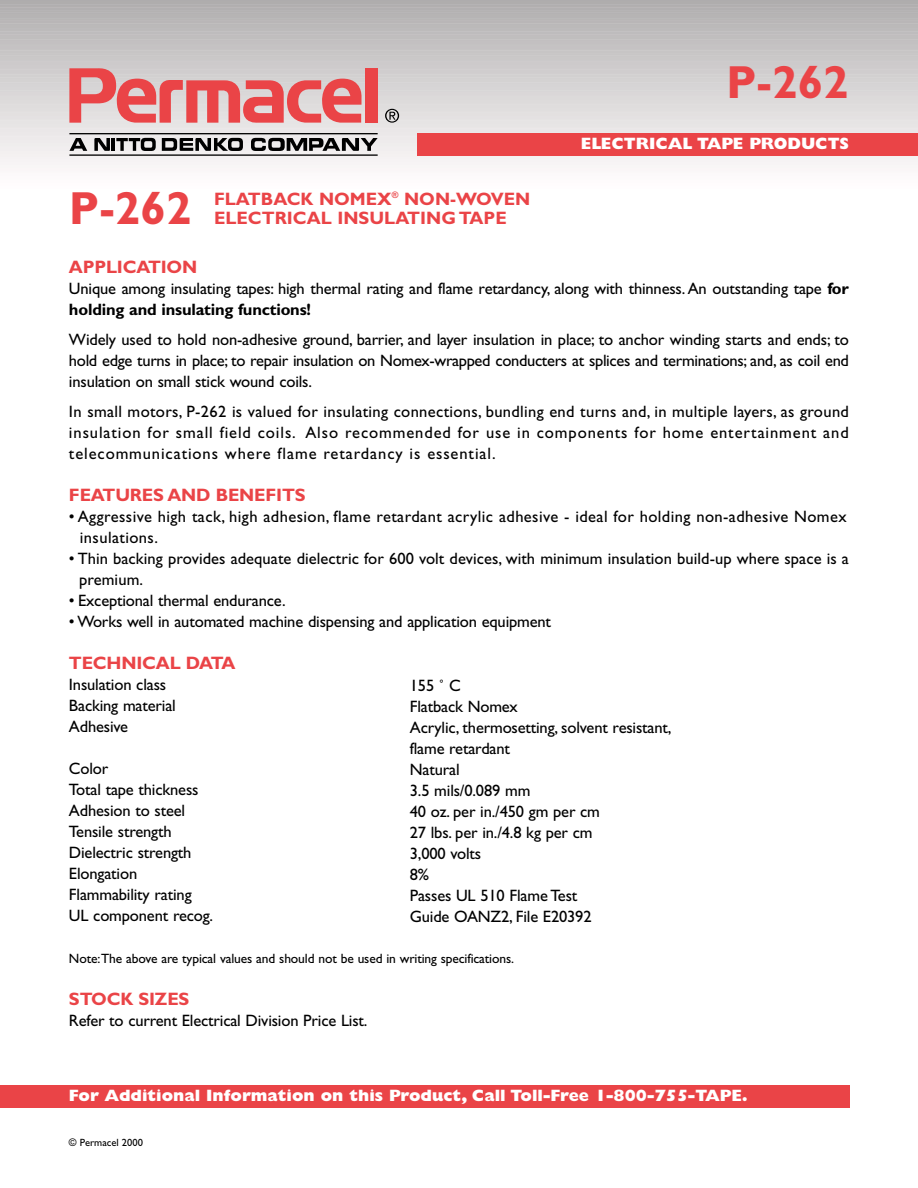
<style>
.page{position:relative;width:918px;height:1188px;background:#fff}
.page>*{position:absolute;margin:0;border:0;box-sizing:border-box;transform-origin:0 0}
.t1{font:700 46.5px "Gill Sans";color:#ea4447}
.t2{font:700 18px/19.5px "Gill Sans";letter-spacing:-.01em;color:#ea4447}
.t3{font:16.5px/21px "Gill Sans";letter-spacing:-.01em;color:#000}
.t4{font:16.5px/21px "Gill Sans";letter-spacing:.025em;color:#000}
.t5{font:800 16.5px "Gill Sans";color:#fff}
.t6{font:13.5px "Gill Sans";letter-spacing:-.01em;color:#000}
.t7{font:10.5px "Gill Sans";color:#000}
.s1{font-weight:700}
</style>
<div class="page">
<hr style="left:0;top:0;width:918px;height:4px;background:#afadad">
<hr style="left:0;top:3px;width:918px;height:4px;background:#b0aeaf">
<hr style="left:0;top:6px;width:918px;height:4px;background:#b2b0b1">
<div style="left:0;top:9px;width:918px;height:5px;background:#b4b2b2"></div>
<hr style="left:0;top:14px;width:918px;height:4px;background:#b6b4b4">
<div style="left:0;top:17px;width:918px;height:5px;background:#b8b6b6"></div>
<hr style="left:0;top:22px;width:918px;height:4px;background:#bab8b9">
<div style="left:0;top:25px;width:918px;height:5px;background:#bbb9b9"></div>
<hr style="left:0;top:30px;width:918px;height:4px;background:#bebcbd">
<div style="left:0;top:33px;width:918px;height:5px;background:#c0bdbe"></div>
<hr style="left:0;top:38px;width:918px;height:4px;background:#c2bfc0">
<div style="left:0;top:41px;width:918px;height:5px;background:#c3c0c1"></div>
<hr style="left:0;top:46px;width:918px;height:4px;background:#c5c2c3">
<hr style="left:0;top:49px;width:918px;height:4px;background:#c7c5c5">
<div style="left:0;top:52px;width:918px;height:5px;background:#c8c6c6"></div>
<hr style="left:0;top:57px;width:918px;height:4px;background:#cac8c8">
<div style="left:0;top:60px;width:918px;height:5px;background:#cdcacb"></div>
<hr style="left:0;top:65px;width:918px;height:4px;background:#cecbcc">
<div style="left:0;top:68px;width:918px;height:5px;background:#d0cdce"></div>
<hr style="left:0;top:73px;width:918px;height:4px;background:#d2d0d0">
<div style="left:0;top:76px;width:918px;height:5px;background:#d3d1d1"></div>
<hr style="left:0;top:81px;width:918px;height:4px;background:#d5d3d4">
<div style="left:0;top:84px;width:918px;height:5px;background:#d6d4d5"></div>
<hr style="left:0;top:89px;width:918px;height:4px;background:#d8d6d7">
<hr style="left:0;top:92px;width:918px;height:4px;background:#dad7d8">
<div style="left:0;top:95px;width:918px;height:5px;background:#dcdada"></div>
<hr style="left:0;top:100px;width:918px;height:4px;background:#dddbdb">
<div style="left:0;top:103px;width:918px;height:5px;background:#dfdddd"></div>
<hr style="left:0;top:108px;width:918px;height:4px;background:#e0dede">
<div style="left:0;top:111px;width:918px;height:5px;background:#e3e0e0"></div>
<hr style="left:0;top:116px;width:918px;height:4px;background:#e4e1e2">
<div style="left:0;top:119px;width:918px;height:5px;background:#e6e4e4"></div>
<hr style="left:0;top:124px;width:918px;height:4px;background:#e7e5e5">
<div style="left:0;top:127px;width:918px;height:5px;background:#eae7e8"></div>
<hr style="left:0;top:132px;width:918px;height:4px;background:#ebe8e9">
<svg style="left:69px;top:134px;width:309px;height:1px"></svg>
<hr style="left:0;top:135px;width:918px;height:4px;background:#edeaeb">
<div style="left:0;top:138px;width:918px;height:5px;background:#eeebec"></div>
<hr style="left:0;top:143px;width:918px;height:4px;background:#efeded">
<div style="left:0;top:146px;width:918px;height:5px;background:#f1eeef"></div>
<hr style="left:0;top:151px;width:918px;height:4px;background:#f3f0f0">
<div style="left:0;top:154px;width:918px;height:5px;background:#f4f1f1"></div>
<hr style="left:0;top:159px;width:918px;height:4px;background:#f6f3f4">
<div style="left:0;top:162px;width:918px;height:5px;background:#f7f4f5"></div>
<hr style="left:0;top:167px;width:918px;height:4px;background:#faf6f7">
<div style="left:0;top:170px;width:918px;height:5px;background:#fbf8f8"></div>
<hr style="left:0;top:175px;width:918px;height:4px;background:#fdfafb">
<div style="left:0;top:178px;width:918px;height:5px;background:#fefbfc"></div>
<div style="left:365px;top:68px;width:13px;height:55px;background:#ea4447"></div>
<svg style="left:69px;top:68px;width:293px;height:55px"></svg>
<svg style="left:69px;top:138px;width:18px;height:13px"></svg>
<svg style="left:94px;top:138px;width:62px;height:13px"></svg>
<svg style="left:251px;top:138px;width:127px;height:13px"></svg>
<svg style="left:162px;top:138px;width:81px;height:13px"></svg>
<hr style="left:69px;top:133px;width:309px;height:1px;background:#000">
<hr style="left:69px;top:154px;width:309px;height:2px;background:#000">
<svg style="left:385px;top:109px;width:14px;height:14px"></svg>
<div style="left:417px;top:133px;width:501px;height:23px;background:#ea4447"></div>
<div style="left:0;top:1086px;width:850px;height:22px;background:#ea4447"></div>
<h1 class="t1" style="left:726px;top:67px;width:124px">P-262</h1>
<h1 class="t1" style="left:69px;top:192px;width:124px">P-262</h1>
<p class="t2" style="left:214px;top:191px;width:318px">FLATBACK NOMEX<sup>®</sup> NON-WOVEN<br>ELECTRICAL INSULATING TAPE</p>
<p class="t5" style="left:581px;top:137px;width:270px">ELECTRICAL TAPE PRODUCTS</p>
<p class="t2" style="left:69px;top:259px;width:130px">APPLICATION</p>
<p class="t3" style="left:69px;top:280px;width:781px">Unique among insulating tapes: high thermal rating and flame retardancy, along with thinness. An outstanding tape <span class="s1">for holding and insulating functions!</span></p>
<p class="t3" style="left:69px;top:331px;width:782px;text-align:justify">Widely used to hold non-adhesive ground, barrier, and layer insulation in place; to anchor winding starts and ends; to hold edge turns in place; to repair insulation on Nomex-wrapped conducters at splices and terminations; and, as coil end insulation on small stick wound coils.</p>
<p class="t3" style="left:69px;top:403px;width:782px;text-align:justify">In small motors, P-262 is valued for insulating connections, bundling end turns and, in multiple layers, as ground insulation for small field coils. Also recommended for use in components for home entertainment and telecommunications where flame retardancy is essential.</p>
<p class="t2" style="left:69px;top:487px;width:238px">FEATURES AND BENEFITS</p>
<p class="t4" style="left:80px;top:508px;width:768px;text-indent:-11px">• Aggressive high tack, high adhesion, flame retardant acrylic adhesive - ideal for holding non-adhesive Nomex insulations.</p>
<p class="t3" style="left:79px;top:550px;width:771px;text-indent:-10px">• Thin backing provides adequate dielectric for 600 volt devices, with minimum insulation build-up where space is a premium.</p>
<p class="t3" style="left:69px;top:592px;width:218px">• Exceptional thermal endurance.</p>
<p class="t3" style="left:69px;top:613px;width:484px">• Works well in automated machine dispensing and application equipment</p>
<p class="t2" style="left:69px;top:655px;width:168px">TECHNICAL DATA</p>
<p class="t3" style="left:69px;top:676px;width:108px">Insulation class<br>Backing material<br>Adhesive</p>
<p class="t3" style="left:69px;top:760px;width:146px">Color<br>Total tape thickness<br>Adhesion to steel<br>Tensile strength<br>Dielectric strength<br>Elongation<br>Flammability rating<br>UL component recog.</p>
<p class="t6" style="left:69px;top:954px;width:447px">Note:The above are typical values and should not be used in writing specifications.</p>
<p class="t2" style="left:69px;top:991px;width:122px">STOCK SIZES</p>
<p class="t3" style="left:69px;top:1012px;width:300px">Refer to current Electrical Division Price List.</p>
<p class="t3" style="left:410px;top:677px;width:263px">155 ˚ C<br>Flatback Nomex<br>Acrylic, thermosetting, solvent resistant, flame retardant<br>Natural<br>3.5 mils/0.089 mm<br>40 oz. per in./450 gm per cm<br>27 lbs. per in./4.8 kg per cm<br>3,000 volts<br>8%<br>Passes UL 510 Flame Test<br>Guide OANZ2, File E20392</p>
<p class="t5" style="left:69px;top:1089px;width:680px">For Additional Information on this Product, Call Toll-Free 1-800-755-TAPE.</p>
<p class="t7" style="left:69px;top:1139px;width:75px">© Permacel 2000</p>
</div>
